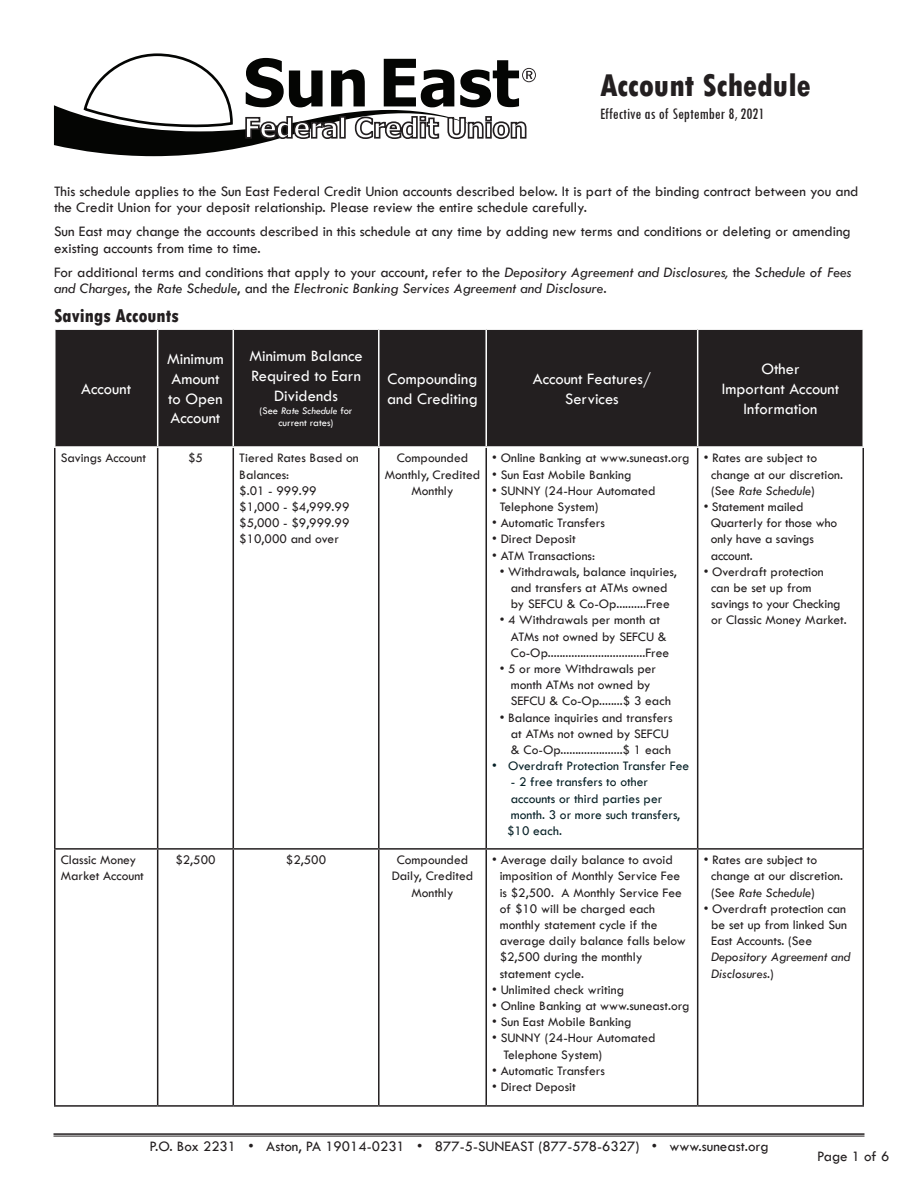
<style>
.page{position:relative;width:918px;height:1188px;background:#fff}
.page>*{position:absolute;margin:0;border:0;box-sizing:border-box;transform-origin:0 0}
.t1{font:800 condensed 33px "Tw Cen";color:#231f20}
.t2{font:800 condensed 19.5px "Tw Cen";color:#231f20}
.t3{font:16.5px/19.8px "Tw Cen";color:#fff}
.t4{font:condensed 16.5px "Tw Cen";color:#231f20}
.t5{font:15px/16.5px "Tw Cen";color:#231f20}
.t6{font:italic 15px/16.5px "Tw Cen";color:#231f20}
.t7{font:13.5px/16.2px "Tw Cen";color:#231f20;text-align:center}
.t8{font:13.5px "Tw Cen";color:#072127}
.t9{font:italic 13.5px "Tw Cen";color:#231f20}
.t10{font:italic 10.5px "Tw Cen";color:#fff}
.t11{font:10.5px "Tw Cen";color:#fff}
.s1{font-style:normal}
</style>
<div class="page">
<div style="left:56px;top:330px;width:806px;height:116px;background:#231f20"></div>
<hr style="left:54px;top:448px;width:2px;height:400px;background:#231f20">
<hr style="left:157px;top:448px;width:1px;height:400px;background:#231f20">
<hr style="left:233px;top:448px;width:1px;height:400px;background:#231f20">
<hr style="left:378px;top:448px;width:2px;height:400px;background:#231f20">
<hr style="left:485px;top:448px;width:2px;height:400px;background:#231f20">
<hr style="left:697px;top:448px;width:1px;height:400px;background:#231f20">
<hr style="left:862px;top:448px;width:2px;height:400px;background:#231f20">
<hr style="left:54px;top:848px;width:104px;height:2px;background:#231f20">
<hr style="left:54px;top:850px;width:2px;height:255px;background:#231f20">
<hr style="left:158px;top:848px;width:75px;height:2px;background:#231f20">
<hr style="left:157px;top:850px;width:1px;height:255px;background:#231f20">
<hr style="left:233px;top:848px;width:146px;height:2px;background:#231f20">
<hr style="left:233px;top:850px;width:1px;height:255px;background:#231f20">
<hr style="left:379px;top:848px;width:107px;height:2px;background:#231f20">
<hr style="left:378px;top:850px;width:2px;height:255px;background:#231f20">
<hr style="left:486px;top:848px;width:212px;height:2px;background:#231f20">
<hr style="left:485px;top:850px;width:2px;height:255px;background:#231f20">
<hr style="left:698px;top:848px;width:166px;height:2px;background:#231f20">
<hr style="left:697px;top:850px;width:1px;height:255px;background:#231f20">
<hr style="left:862px;top:850px;width:2px;height:255px;background:#231f20">
<hr style="left:54px;top:1105px;width:104px;height:2px;background:#231f20">
<hr style="left:158px;top:1105px;width:75px;height:2px;background:#231f20">
<hr style="left:233px;top:1105px;width:146px;height:2px;background:#231f20">
<hr style="left:379px;top:1105px;width:107px;height:2px;background:#231f20">
<hr style="left:486px;top:1105px;width:212px;height:2px;background:#231f20">
<hr style="left:698px;top:1105px;width:166px;height:2px;background:#231f20">
<hr style="left:157px;top:330px;width:1px;height:116px;background:#fff">
<hr style="left:233px;top:330px;width:1px;height:116px;background:#fff">
<hr style="left:378px;top:330px;width:2px;height:116px;background:#fff">
<hr style="left:485px;top:330px;width:2px;height:116px;background:#fff">
<hr style="left:697px;top:330px;width:1px;height:116px;background:#fff">
<hr style="left:53px;top:1133px;width:812px;height:2px;background:#231f20">
<hr style="left:53px;top:1136px;width:812px;height:1px;background:#231f20">
<svg style="left:54px;top:53px;width:482px;height:103px"></svg>
<p class="t1" style="left:600px;top:66px;width:212px">Account Schedule</p>
<p class="t4" style="left:600px;top:103px;width:166px">Effective as of September 8, 2021</p>
<p class="t5" style="left:54px;top:183px;width:806px">This schedule applies to the Sun East Federal Credit Union accounts described below. It is part of the binding contract between you and the Credit Union for your deposit relationship. Please review the entire schedule carefully.</p>
<p class="t5" style="left:54px;top:223px;width:798px">Sun East may change the accounts described in this schedule at any time by adding new terms and conditions or deleting or amending existing accounts from time to time.</p>
<p class="t6" style="left:54px;top:264px;width:799px"><span class="s1">For additional terms and conditions that apply to your account, refer to the</span> Depository Agreement and Disclosures, <span class="s1">the</span> Schedule of Fees and Charges<span class="s1">, the</span> Rate Schedule<span class="s1">, and the</span> Electronic Banking Services Agreement and Disclosure<span class="s1">.</span></p>
<p class="t2" style="left:54px;top:305px;width:126px">Savings Accounts</p>
<p class="t3" style="left:81px;top:379px;width:51px">Account</p>
<p class="t3" style="left:167px;top:349px;width:58px">Minimum<br>Amount to Open</p>
<p class="t3" style="left:171px;top:408px;width:51px">Account</p>
<p class="t3" style="left:249px;top:346px;width:115px;text-align:center">Minimum Balance<br>Required to Earn<br>Dividends</p>
<p class="t10" style="left:260px;top:404px;width:94px"><span class="s1">(See</span> Rate Schedule <span class="s1">for</span></p>
<p class="t11" style="left:279px;top:417px;width:56px">current rates)</p>
<p class="t7" style="left:61px;top:450px;width:87px">Savings Account</p>
<p class="t7" style="left:188px;top:450px;width:16px">$5</p>
<p class="t7" style="left:239px;top:450px;width:121px;text-align:left">Tiered Rates Based on<br>Balances:</p>
<p class="t7" style="left:239px;top:482px;width:79px">$.01 - 999.99</p>
<p class="t7" style="left:239px;top:499px;width:112px">$1,000 - $4,999.99</p>
<p class="t7" style="left:239px;top:515px;width:112px">$5,000 - $9,999.99</p>
<p class="t7" style="left:239px;top:531px;width:101px">$10,000 and over</p>
<p class="t3" style="left:387px;top:369px;width:92px">Compounding and Crediting</p>
<p class="t3" style="left:533px;top:369px;width:120px">Account Features/</p>
<p class="t3" style="left:565px;top:389px;width:55px">Services</p>
<p class="t7" style="left:385px;top:450px;width:97px">Compounded<br>Monthly, Credited<br>Monthly</p>
<p class="t7" style="left:492px;top:450px;width:199px">• Online Banking at www.suneast.org</p>
<p class="t7" style="left:492px;top:466px;width:141px">• Sun East Mobile Banking</p>
<p class="t7" style="left:492px;top:482px;width:165px">• SUNNY (24-Hour Automated</p>
<p class="t7" style="left:500px;top:499px;width:100px">Telephone System)</p>
<p class="t7" style="left:492px;top:515px;width:114px">• Automatic Transfers</p>
<p class="t7" style="left:492px;top:531px;width:85px">• Direct Deposit</p>
<p class="t7" style="left:492px;top:547px;width:104px">• ATM Transactions:</p>
<p class="t7" style="left:500px;top:563px;width:178px">• Withdrawals, balance inquiries,</p>
<p class="t7" style="left:511px;top:580px;width:158px">and transfers at ATMs owned</p>
<p class="t7" style="left:511px;top:596px;width:160px">by SEFCU &amp; Co-Op..........Free</p>
<p class="t7" style="left:500px;top:612px;width:162px">• 4 Withdrawals per month at</p>
<p class="t7" style="left:511px;top:628px;width:158px">ATMs not owned by SEFCU &amp;</p>
<p class="t7" style="left:511px;top:644px;width:160px">Co-Op.................................Free</p>
<p class="t7" style="left:500px;top:661px;width:158px">• 5 or more Withdrawals per</p>
<p class="t7" style="left:511px;top:677px;width:141px">month ATMs not owned by</p>
<p class="t7" style="left:511px;top:693px;width:162px">SEFCU &amp; Co-Op........$ 3 each</p>
<p class="t7" style="left:500px;top:709px;width:174px">• Balance inquiries and transfers</p>
<p class="t7" style="left:511px;top:725px;width:160px">at ATMs not owned by SEFCU</p>
<p class="t7" style="left:511px;top:742px;width:162px">&amp; Co-Op.....................$ 1 each</p>
<p class="t8" style="left:492px;top:758px;width:199px">• Overdraft Protection Transfer Fee</p>
<p class="t8" style="left:511px;top:774px;width:139px">- 2 free transfers to other</p>
<p class="t8" style="left:511px;top:790px;width:153px">accounts or third parties per</p>
<p class="t8" style="left:511px;top:806px;width:171px">month. 3 or more such transfers,</p>
<p class="t8" style="left:507px;top:823px;width:56px">$10 each.</p>
<p class="t7" style="left:61px;top:852px;width:77px">Classic Money</p>
<p class="t7" style="left:61px;top:868px;width:85px">Market Account</p>
<p class="t7" style="left:175px;top:852px;width:42px">$2,500</p>
<p class="t7" style="left:286px;top:852px;width:42px">$2,500</p>
<p class="t7" style="left:392px;top:852px;width:83px">Compounded<br>Daily, Credited<br>Monthly</p>
<p class="t7" style="left:492px;top:852px;width:182px">• Average daily balance to avoid</p>
<p class="t7" style="left:500px;top:868px;width:182px">imposition of Monthly Service Fee</p>
<p class="t7" style="left:500px;top:884px;width:184px">is $2,500. A Monthly Service Fee</p>
<p class="t7" style="left:500px;top:900px;width:157px">of $10 will be charged each</p>
<p class="t7" style="left:500px;top:917px;width:159px">monthly statement cycle if the</p>
<p class="t7" style="left:500px;top:933px;width:188px">average daily balance falls below</p>
<p class="t7" style="left:500px;top:949px;width:144px">$2,500 during the monthly</p>
<p class="t7" style="left:500px;top:965px;width:86px">statement cycle.</p>
<p class="t7" style="left:492px;top:981px;width:133px">• Unlimited check writing</p>
<p class="t7" style="left:492px;top:998px;width:199px">• Online Banking at www.suneast.org</p>
<p class="t7" style="left:492px;top:1014px;width:141px">• Sun East Mobile Banking</p>
<p class="t7" style="left:492px;top:1030px;width:165px">• SUNNY (24-Hour Automated</p>
<p class="t7" style="left:503px;top:1046px;width:100px">Telephone System)</p>
<p class="t7" style="left:492px;top:1062px;width:114px">• Automatic Transfers</p>
<p class="t7" style="left:492px;top:1079px;width:85px">• Direct Deposit</p>
<p class="t3" style="left:761px;top:359px;width:40px">Other</p>
<p class="t3" style="left:722px;top:379px;width:119px;text-align:center">Important Account<br>Information</p>
<p class="t7" style="left:704px;top:450px;width:115px">• Rates are subject to</p>
<p class="t7" style="left:711px;top:466px;width:133px">change at our discretion.</p>
<p class="t9" style="left:711px;top:482px;width:105px"><span class="s1">(See</span> Rate Schedule<span class="s1">)</span></p>
<p class="t7" style="left:704px;top:499px;width:102px">• Statement mailed</p>
<p class="t7" style="left:711px;top:515px;width:128px">Quarterly for those who</p>
<p class="t7" style="left:711px;top:531px;width:105px">only have a savings</p>
<p class="t7" style="left:711px;top:547px;width:44px">account.</p>
<p class="t7" style="left:704px;top:563px;width:122px">• Overdraft protection</p>
<p class="t7" style="left:711px;top:580px;width:102px">can be set up from</p>
<p class="t7" style="left:711px;top:596px;width:131px">savings to your Checking</p>
<p class="t7" style="left:711px;top:612px;width:137px">or Classic Money Market.</p>
<p class="t7" style="left:704px;top:852px;width:115px">• Rates are subject to</p>
<p class="t7" style="left:711px;top:868px;width:133px">change at our discretion.</p>
<p class="t9" style="left:711px;top:884px;width:105px"><span class="s1">(See</span> Rate Schedule<span class="s1">)</span></p>
<p class="t7" style="left:704px;top:900px;width:144px">• Overdraft protection can</p>
<p class="t7" style="left:711px;top:917px;width:137px">be set up from linked Sun</p>
<p class="t7" style="left:711px;top:933px;width:102px">East Accounts. (See</p>
<p class="t9" style="left:711px;top:949px;width:141px">Depository Agreement and</p>
<p class="t9" style="left:711px;top:965px;width:64px">Disclosures<span class="s1">.)</span></p>
<p class="t5" style="left:150px;top:1138px;width:621px">P.O. Box 2231 • Aston, PA 19014-0231 • 877-5-SUNEAST (877-578-6327) • www.suneast.org</p>
<p class="t5" style="left:817px;top:1148px;width:74px">Page 1 of 6</p>
</div>
